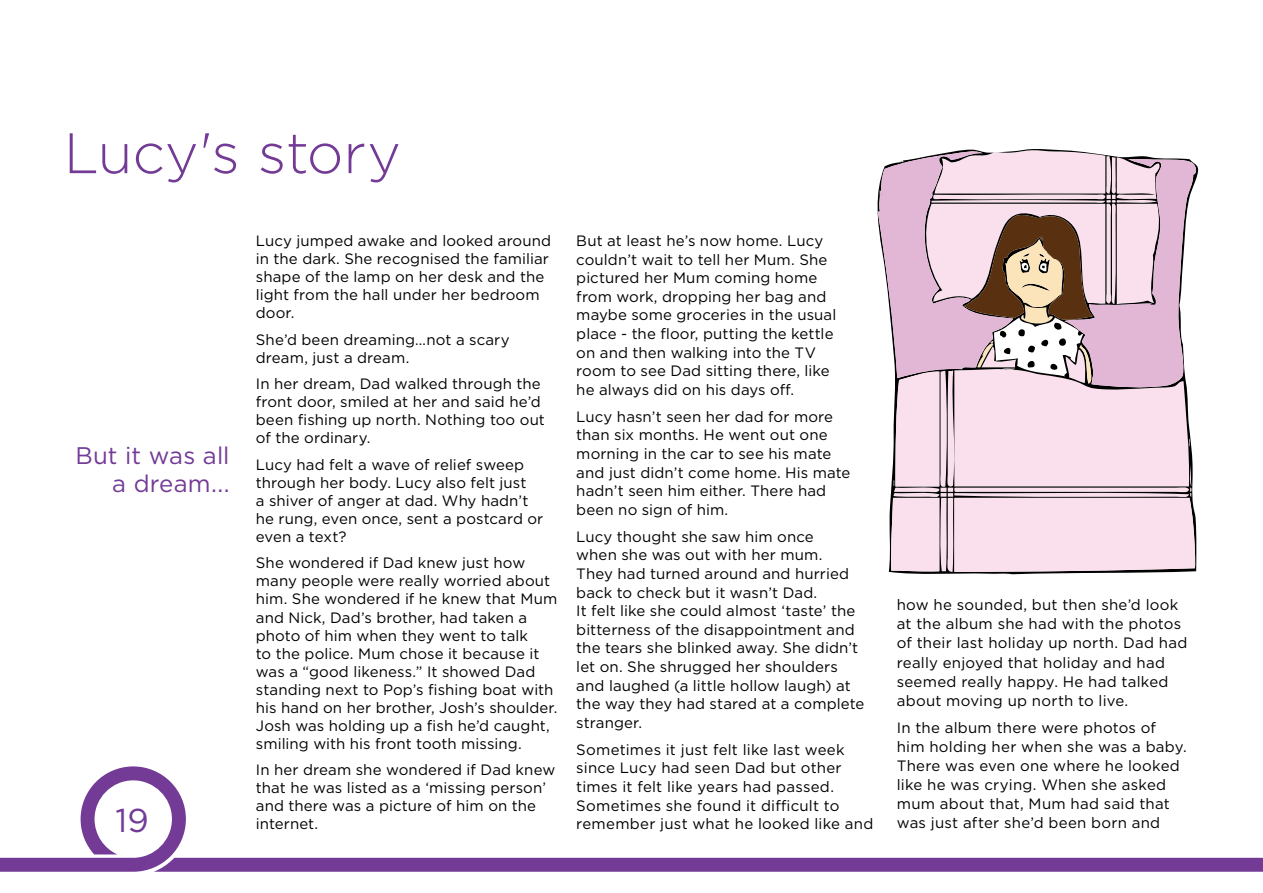
<style>
.page{position:relative;width:1263px;height:893px;background:#fff}
.page>*{position:absolute;margin:0;border:0;box-sizing:border-box;transform-origin:0 0}
.t1{font:300 57px "Gotham";color:#733a96}
.t2{font:33px "Gotham";color:#733a96}
.t3{font:24px/28.8px "Gotham";letter-spacing:.005em;color:#733a96;text-align:right}
.t4{font:15px/18.6px "Gotham";letter-spacing:.01em;color:#000}
</style>
<div class="page">
<svg style="left:877px;top:149px;width:321px;height:426px;background:#dfc6d0"></svg>
<svg style="left:0;top:766px;width:1263px;height:106px"></svg>
<h1 class="t1" style="left:64px;top:117px;width:339px">Lucy's story</h1>
<p class="t3" style="left:75px;top:440px;width:156px">But it was all a dream...</p>
<h2 class="t2" style="left:115px;top:799px;width:35px">19</h2>
<p class="t4" style="left:256px;top:231px;width:297px;line-height:18px">Lucy jumped awake and looked around in the dark. She recognised the familiar shape of the lamp on her desk and the light from the hall under her bedroom door.</p>
<p class="t4" style="left:256px;top:330px;width:255px;line-height:18px">She’d been dreaming…not a scary dream, just a dream.</p>
<p class="t4" style="left:256px;top:374px;width:291px;line-height:18px">In her dream, Dad walked through the front door, smiled at her and said he’d been fshing up north. Nothing too out of the ordinary.</p>
<p class="t4" style="left:256px;top:455px;width:289px;line-height:18px">Lucy had felt a wave of relief sweep through her body. Lucy also felt just<br>a shiver of anger at dad. Why hadn’t he rung, even once, sent a postcard or even a text?</p>
<p class="t4" style="left:256px;top:554px;width:303px;line-height:18px">She wondered if Dad knew just how many people were really worried about him. She wondered if he knew that Mum and Nick, Dad’s brother, had taken a photo of him when they went to talk<br>to the police. Mum chose it because it was a “good likeness.” It showed Dad standing next to Pop’s fshing boat with his hand on her brother, Josh’s shoulder.<br>Josh was holding up a fsh he’d caught, smiling with his front tooth missing.</p>
<p class="t4" style="left:256px;top:761px;width:301px;line-height:18px">In her dream she wondered if Dad knew that he was listed as a ‘missing person’ and there was a picture of him on the internet.</p>
<p class="t4" style="left:576px;top:231px;width:262px">But at least he’s now home. Lucy couldn’t wait to tell her Mum. She pictured her Mum coming home from work, dropping her bag and maybe some groceries in the usual place - the foor, putting the kettle on and then walking into the TV room to see Dad sitting there, like he always did on his days of.</p>
<p class="t4" style="left:576px;top:407px;width:276px">Lucy hasn’t seen her dad for more than six months. He went out one morning in the car to see his mate and just didn’t come home. His mate hadn’t seen him either. There had been no sign of him.</p>
<p class="t4" style="left:576px;top:527px;width:290px">Lucy thought she saw him once<br>when she was out with her mum.<br>They had turned around and hurried back to check but it wasn’t Dad.<br>It felt like she could almost ‘taste’ the bitterness of the disappointment and the tears she blinked away. She didn’t let on. She shrugged her shoulders and laughed (a little hollow laugh) at the way they had stared at a complete stranger.</p>
<p class="t4" style="left:576px;top:740px;width:299px">Sometimes it just felt like last week since Lucy had seen Dad but other times it felt like years had passed.<br>Sometimes she found it difcult to remember just what he looked like and</p>
<p class="t4" style="left:897px;top:595px;width:292px;line-height:19px">how he sounded, but then she’d look at the album she had with the photos of their last holiday up north. Dad had really enjoyed that holiday and had seemed really happy. He had talked about moving up north to live.</p>
<p class="t4" style="left:897px;top:718px;width:291px;line-height:19px">In the album there were photos of him holding her when she was a baby.<br>There was even one where he looked like he was crying. When she asked mum about that, Mum had said that was just after she’d been born and</p>
</div>
